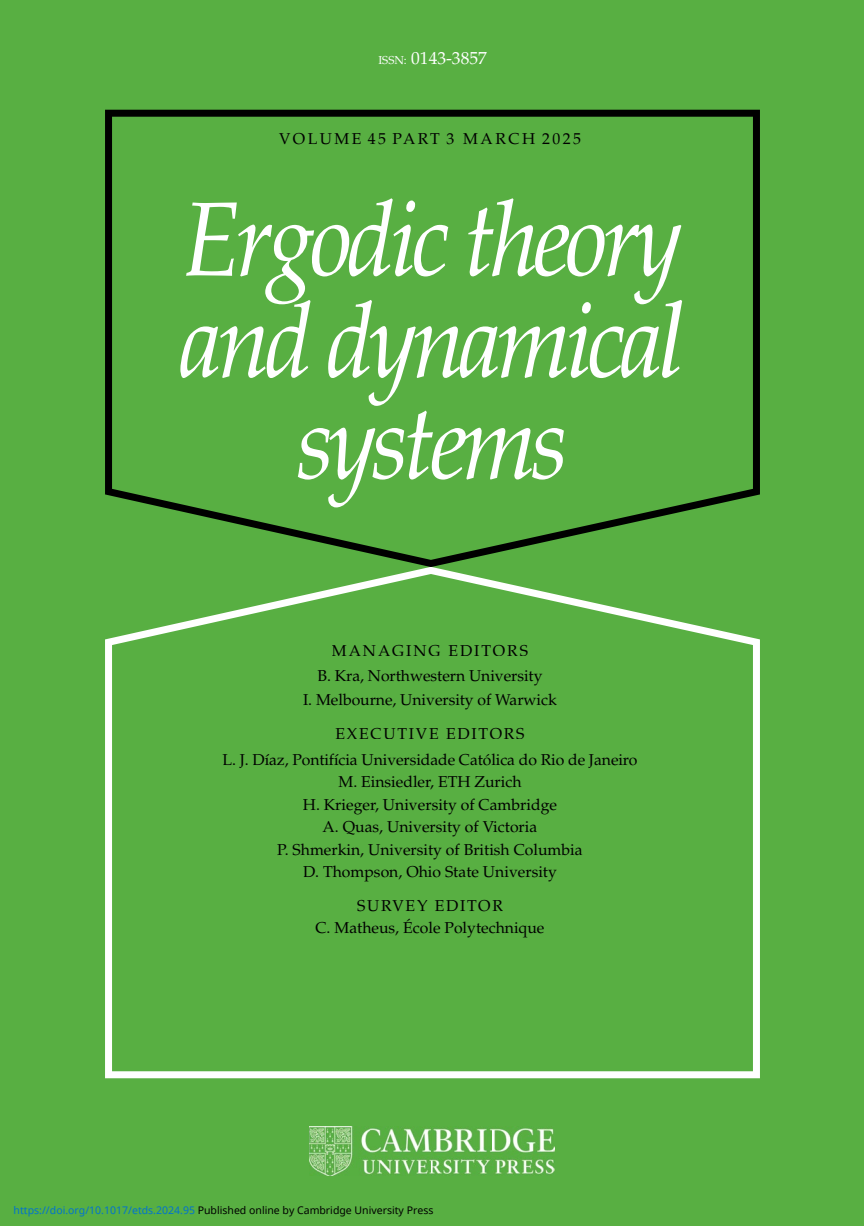
<style>
.page{position:relative;width:864px;height:1226px;background:#fff}
.page>*{position:absolute;margin:0;border:0;box-sizing:border-box;transform-origin:0 0}
.t1{font:17.5px "URW Palladio L Roma";color:#fff}
.t2{font:15.75px/22.4px "Palatino LT Std";color:#000;text-align:center}
.t3{font:15.75px "Palatino LT Std";letter-spacing:.16em;color:#000}
.t4{font:10.5px "Noto Sans";color:#000}
.s1{font-size:11.55px}
.s2{color:#0172cf}
</style>
<div class="page">
<div style="left:1px;top:1px;width:862px;height:1224px;background:#58af42"></div>
<div style="left:105px;top:567px;width:654px;height:511px;background:#58af42"></div>
<svg style="left:105px;top:110px;width:654px;height:457px;background:#61ad4e"></svg>
<hr style="left:0;top:0;width:1px;height:1225px;background:#58af42">
<div style="left:279px;top:133px;width:301px;height:11px;background:#58af42"></div>
<div style="left:332px;top:644px;width:195px;height:11px;background:#58af42"></div>
<div style="left:318px;top:670px;width:224px;height:16px;background:#58af42"></div>
<div style="left:303px;top:693px;width:253px;height:16px;background:#58af42"></div>
<div style="left:336px;top:727px;width:188px;height:11px;background:#58af42"></div>
<div style="left:223px;top:753px;width:413px;height:15px;background:#58af42"></div>
<div style="left:338px;top:776px;width:183px;height:13px;background:#58af42"></div>
<div style="left:303px;top:798px;width:253px;height:16px;background:#58af42"></div>
<div style="left:323px;top:820px;width:213px;height:16px;background:#58af42"></div>
<div style="left:277px;top:843px;width:305px;height:16px;background:#58af42"></div>
<div style="left:303px;top:865px;width:253px;height:16px;background:#58af42"></div>
<div style="left:357px;top:899px;width:145px;height:12px;background:#58af42"></div>
<div style="left:315px;top:918px;width:229px;height:19px;background:#58af42"></div>
<img style="left:309px;top:1126px;width:245px;height:49px">
<p class="t1" style="left:378px;top:47px;width:110px"><span class="s1">ISSN:</span> 0143-3857</p>
<p class="t3" style="left:279px;top:129px;width:303px">VOLUME 45 PART 3 MARCH 2025</p>
<p class="t2" style="left:317px;top:637px;width:226px;line-height:25.9px">MANAGING EDITORS<br>B. Kra, Northwestern University</p>
<p class="t2" style="left:303px;top:682px;width:255px;line-height:33.8px">I. Melbourne, University of Warwick<br>EXECUTIVE EDITORS</p>
<p class="t2" style="left:222px;top:748px;width:416px">L. J. Díaz, Pontifícia Universidade Católica do Rio de Janeiro M. Einsiedler, ETH Zurich<br>H. Krieger, University of Cambridge<br>A. Quas, University of Victoria<br>P. Shmerkin, University of British Columbia<br>D. Thompson, Ohio State University</p>
<p class="t2" style="left:315px;top:894px;width:230px">SURVEY EDITOR<br>C. Matheus, École Polytechnique</p>
<p class="t4" style="left:14px;top:1202px;width:421px"><span class="s2">https://doi.org/10.1017/etds.2024.95</span> Published online by Cambridge University Press</p>
</div>
